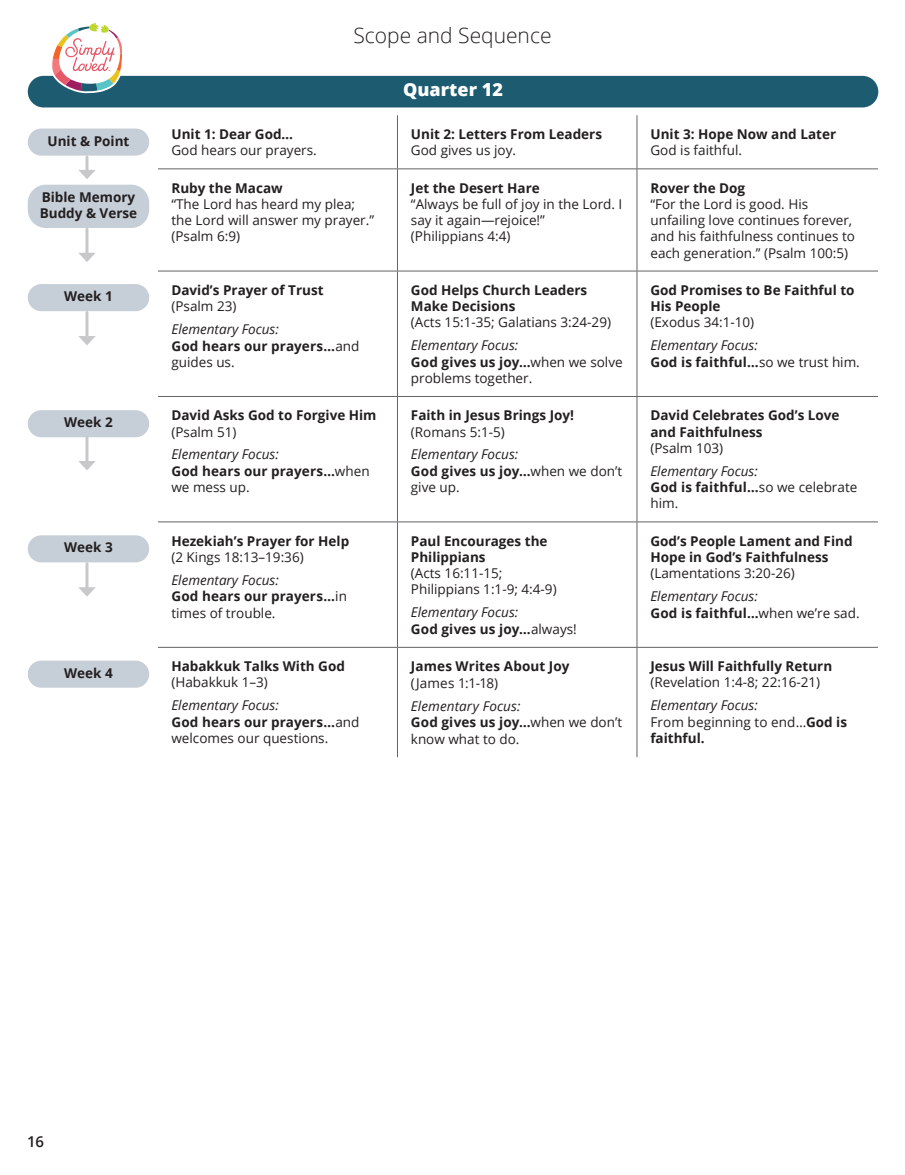
<style>
.page{position:relative;width:905px;height:1175px;background:#fff}
.page>*{position:absolute;margin:0;border:0;box-sizing:border-box;transform-origin:0 0}
.t1{font:300 21px "Open Sans";color:#231f20}
.t2{font:800 18px "Open Sans";color:#fff}
.t3{font:600 15px "Open Sans";color:#231f20}
.t4{font:13.5px/16.4px "Open Sans";color:#231f20}
.t5{font:700 13.5px/16.2px "Open Sans";color:#231f20}
.t6{font:italic 13.5px/16.5px "Open Sans";color:#231f20}
.s1{font-weight:400;font-style:italic}
.s2{font-weight:400}
.s3{font-style:italic}
.s4{font-weight:700}
.s5{font-weight:700;font-style:normal}
.s6{font-style:normal}
</style>
<div class="page">
<div style="left:28px;top:76px;width:850px;height:31px;background:#1d5b71;border-radius:16px"></div>
<div style="left:28px;top:185px;width:121px;height:43px;background:#c6ced7;border-radius:18px"></div>
<div style="left:28px;top:128px;width:121px;height:28px;background:#c6ced7;border-radius:14px"></div>
<div style="left:28px;top:284px;width:121px;height:27px;background:#c6ced7;border-radius:14px"></div>
<div style="left:28px;top:410px;width:121px;height:27px;background:#c6ced7;border-radius:14px"></div>
<div style="left:28px;top:535px;width:121px;height:27px;background:#c6ced7;border-radius:14px"></div>
<div style="left:28px;top:660px;width:121px;height:27px;background:#c6ced7;border-radius:14px"></div>
<hr style="left:85px;top:157px;width:3px;height:15px;background:#c7c8ca">
<svg style="left:78px;top:170px;width:18px;height:9px"></svg>
<hr style="left:85px;top:229px;width:3px;height:26px;background:#c7c8ca">
<svg style="left:79px;top:253px;width:16px;height:9px"></svg>
<hr style="left:85px;top:312px;width:3px;height:27px;background:#c7c8ca">
<svg style="left:78px;top:336px;width:18px;height:9px"></svg>
<hr style="left:85px;top:437px;width:3px;height:26px;background:#c7c8ca">
<svg style="left:78px;top:461px;width:18px;height:9px"></svg>
<hr style="left:85px;top:564px;width:3px;height:26px;background:#c7c8ca">
<svg style="left:78px;top:587px;width:18px;height:9px"></svg>
<svg style="left:49px;top:23px;width:75px;height:71px"></svg>
<hr style="left:636px;top:169px;width:1px;height:102px;background:#636366">
<hr style="left:397px;top:271px;width:240px;height:1px;background:#636366">
<hr style="left:637px;top:271px;width:240px;height:1px;background:#636366">
<hr style="left:636px;top:271px;width:1px;height:125px;background:#636366">
<hr style="left:397px;top:396px;width:240px;height:1px;background:#636366">
<hr style="left:637px;top:396px;width:240px;height:1px;background:#636366">
<hr style="left:636px;top:397px;width:1px;height:124px;background:#636366">
<hr style="left:397px;top:521px;width:240px;height:1px;background:#636366">
<hr style="left:637px;top:521px;width:240px;height:1px;background:#636366">
<hr style="left:636px;top:522px;width:1px;height:125px;background:#636366">
<hr style="left:397px;top:647px;width:240px;height:1px;background:#636366">
<hr style="left:637px;top:647px;width:240px;height:1px;background:#636366">
<hr style="left:636px;top:647px;width:1px;height:110px;background:#636366">
<hr style="left:397px;top:169px;width:1px;height:102px;background:#636366">
<hr style="left:158px;top:271px;width:239px;height:1px;background:#636366">
<hr style="left:397px;top:271px;width:1px;height:125px;background:#636366">
<hr style="left:158px;top:396px;width:239px;height:1px;background:#636366">
<hr style="left:397px;top:397px;width:1px;height:124px;background:#636366">
<hr style="left:158px;top:521px;width:239px;height:1px;background:#636366">
<hr style="left:397px;top:522px;width:1px;height:125px;background:#636366">
<hr style="left:158px;top:647px;width:239px;height:1px;background:#636366">
<hr style="left:397px;top:647px;width:1px;height:110px;background:#636366">
<hr style="left:397px;top:115px;width:1px;height:53px;background:#636366">
<hr style="left:636px;top:115px;width:1px;height:53px;background:#636366">
<hr style="left:158px;top:168px;width:239px;height:1px;background:#636366">
<hr style="left:397px;top:168px;width:240px;height:1px;background:#636366">
<hr style="left:637px;top:168px;width:240px;height:1px;background:#636366">
<p class="t5" style="left:47px;top:132px;width:83px">Unit &amp; Point</p>
<p class="t5" style="left:40px;top:188px;width:99px">Bible Memory<br>Buddy &amp; Verse</p>
<p class="t5" style="left:64px;top:288px;width:50px">Week 1</p>
<p class="t5" style="left:64px;top:414px;width:50px">Week 2</p>
<p class="t5" style="left:64px;top:539px;width:50px">Week 3</p>
<p class="t5" style="left:64px;top:664px;width:50px">Week 4</p>
<h1 class="t1" style="left:353px;top:21px;width:199px">Scope and Sequence</h1>
<p class="t5" style="left:171px;top:126px;width:123px">Unit 1: Dear God…</p>
<p class="t4" style="left:171px;top:142px;width:147px">God hears our prayers.</p>
<p class="t5" style="left:171px;top:179px;width:113px">Ruby the Macaw</p>
<p class="t4" style="left:171px;top:195px;width:204px">“The Lord has heard my plea; the Lord will answer my prayer.” (Psalm 6:9)</p>
<p class="t5" style="left:171px;top:281px;width:154px">David’s Prayer of Trust</p>
<p class="t4" style="left:171px;top:298px;width:66px">(Psalm 23)</p>
<p class="t5" style="left:171px;top:320px;width:189px"><span class="s1">Elementary Focus:<br></span>God hears our prayers…<span class="s2">and guides us.</span></p>
<p class="t5" style="left:171px;top:407px;width:207px">David Asks God to Forgive Him</p>
<p class="t4" style="left:171px;top:423px;width:66px">(Psalm 51)</p>
<p class="t5" style="left:171px;top:446px;width:200px"><span class="s1">Elementary Focus:<br></span>God hears our prayers…<span class="s2">when we mess up.</span></p>
<p class="t5" style="left:171px;top:532px;width:179px">Hezekiah’s Prayer for Help</p>
<p class="t4" style="left:171px;top:548px;width:134px">(2 Kings 18:13–19:36)</p>
<p class="t5" style="left:171px;top:571px;width:177px"><span class="s1">Elementary Focus:<br></span>God hears our prayers…<span class="s2">in times of trouble.</span></p>
<p class="t5" style="left:171px;top:658px;width:175px">Habakkuk Talks With God</p>
<p class="t4" style="left:171px;top:674px;width:98px">(Habakkuk 1–3)</p>
<p class="t4" style="left:171px;top:697px;width:189px"><span class="s3">Elementary Focus:<br></span><span class="s4">God hears our prayers…</span>and welcomes our questions.</p>
<h2 class="t2" style="left:403px;top:76px;width:101px">Quarter 12</h2>
<p class="t5" style="left:411px;top:126px;width:193px">Unit 2: Letters From Leaders</p>
<p class="t4" style="left:411px;top:142px;width:107px">God gives us joy.</p>
<p class="t5" style="left:411px;top:179px;width:130px">Jet the Desert Hare</p>
<p class="t4" style="left:411px;top:195px;width:213px">“Always be full of joy in the Lord. I say it again—rejoice!”<br>(Philippians 4:4)</p>
<p class="t5" style="left:411px;top:281px;width:178px">God Helps Church Leaders<br>Make Decisions</p>
<p class="t4" style="left:411px;top:314px;width:202px">(Acts 15:1-35; Galatians 3:24-29)</p>
<p class="t4" style="left:411px;top:337px;width:213px"><span class="s3">Elementary Focus:<br></span><span class="s4">God gives us joy…</span>when we solve problems together.</p>
<p class="t5" style="left:411px;top:407px;width:165px">Faith in Jesus Brings Joy!</p>
<p class="t4" style="left:411px;top:423px;width:95px">(Romans 5:1-5)</p>
<p class="t4" style="left:411px;top:446px;width:213px"><span class="s3">Elementary Focus:<br></span><span class="s4">God gives us joy…</span>when we don’t give up.</p>
<p class="t5" style="left:411px;top:532px;width:138px">Paul Encourages the<br>Philippians</p>
<p class="t4" style="left:411px;top:565px;width:147px">(Acts 16:11-15;<br>Philippians 1:1-9; 4:4-9)</p>
<p class="t6" style="left:411px;top:604px;width:167px">Elementary Focus:<br><span class="s5">God gives us joy…</span><span class="s6">always!</span></p>
<p class="t5" style="left:411px;top:658px;width:160px">James Writes About Joy</p>
<p class="t4" style="left:411px;top:674px;width:89px">(James 1:1-18)</p>
<p class="t4" style="left:411px;top:697px;width:213px"><span class="s3">Elementary Focus:<br></span><span class="s4">God gives us joy…</span>when we don’t know what to do.</p>
<p class="t5" style="left:650px;top:126px;width:187px">Unit 3: Hope Now and Later</p>
<p class="t4" style="left:650px;top:142px;width:93px">God is faithful.</p>
<p class="t5" style="left:650px;top:179px;width:96px">Rover the Dog</p>
<p class="t4" style="left:650px;top:195px;width:206px">“For the Lord is good. His unfailing love continues forever, and his faithfulness continues to each generation.” (Psalm 100:5)</p>
<p class="t5" style="left:650px;top:281px;width:206px">God Promises to Be Faithful to<br>His People</p>
<p class="t4" style="left:650px;top:314px;width:105px">(Exodus 34:1-10)</p>
<p class="t6" style="left:650px;top:337px;width:211px">Elementary Focus:<br><span class="s5">God is faithful…</span><span class="s6">so we trust him.</span></p>
<p class="t5" style="left:650px;top:407px;width:191px">David Celebrates God’s Love and Faithfulness</p>
<p class="t4" style="left:650px;top:439px;width:74px">(Psalm 103)</p>
<p class="t4" style="left:650px;top:462px;width:208px"><span class="s3">Elementary Focus:<br></span><span class="s4">God is faithful…</span>so we celebrate him.</p>
<p class="t5" style="left:650px;top:532px;width:204px">God’s People Lament and Find<br>Hope in God’s Faithfulness</p>
<p class="t4" style="left:650px;top:564px;width:146px">(Lamentations 3:20-26)</p>
<p class="t6" style="left:650px;top:587px;width:211px">Elementary Focus:<br><span class="s5">God is faithful…</span><span class="s6">when we’re sad.</span></p>
<p class="t5" style="left:650px;top:658px;width:183px">Jesus Will Faithfully Return</p>
<p class="t4" style="left:650px;top:674px;width:171px">(Revelation 1:4-8; 22:16-21)</p>
<p class="t4" style="left:650px;top:697px;width:198px"><span class="s3">Elementary Focus:<br></span>From beginning to end…<span class="s4">God is faithful.</span></p>
<p class="t3" style="left:27px;top:1131px;width:19px">16</p>
</div>
